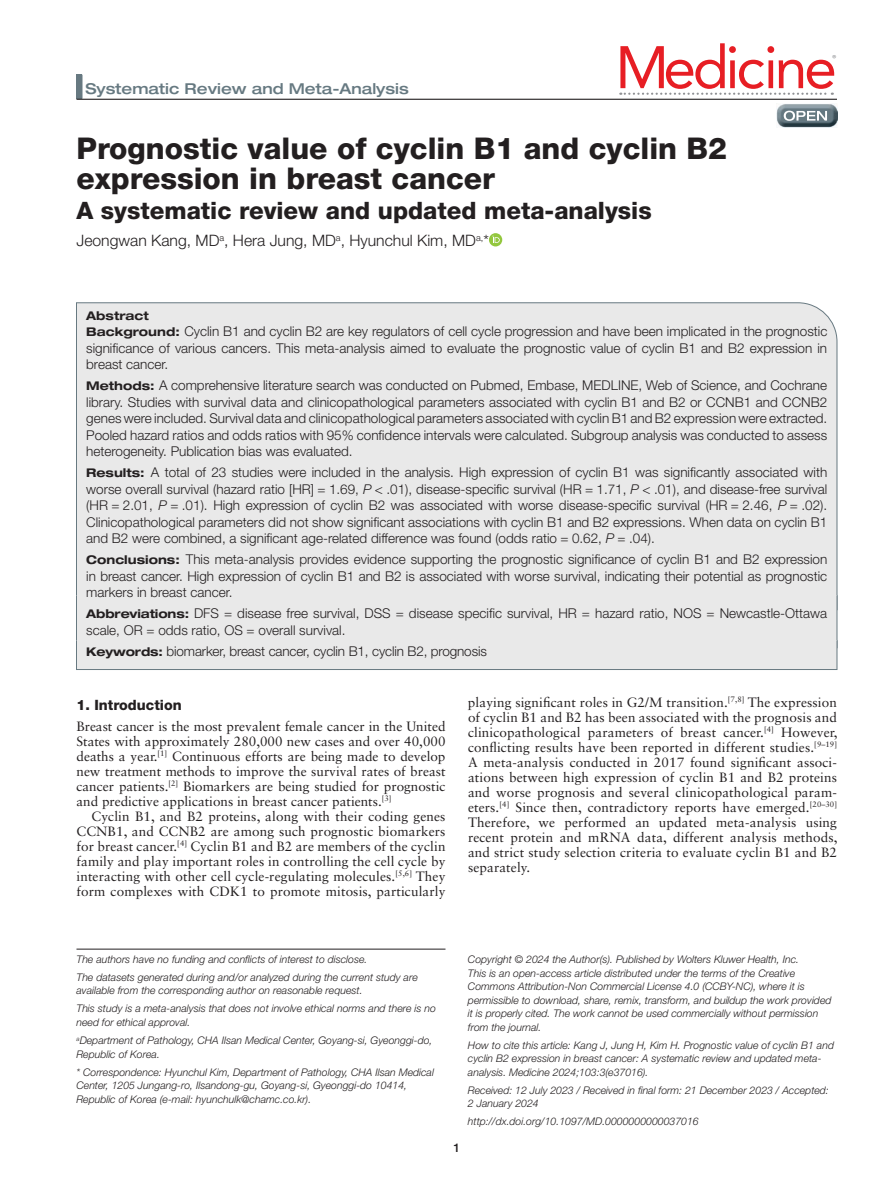
<style>
.page{position:relative;width:891px;height:1188px;background:#fff}
.page>*{position:absolute;margin:0;border:0;box-sizing:border-box;transform-origin:0 0}
.t1{font:59.4px "Avenir";letter-spacing:-.06em;color:#e71e24}
.t2{font:800 30px/30px "Helvetica Neue LT Std";color:#231f20}
.t3{font:800 24px "Helvetica Neue LT Std";color:#231f20}
.t4{font:300 15.75px "Helvetica Neue LT Std";color:#231f20}
.t5{font:500 expanded 15px "Helvetica Neue LT Std";color:#667981}
.t6{font:800 14.25px "Helvetica Neue LT Std";color:#231f20}
.t7{font:300 13.5px/16.5px "Helvetica Neue LT Std";color:#231f20;text-align:justify}
.t8{font:13.5px/15px "Sabon LT Std";letter-spacing:.01em;color:#231f20;text-align:justify}
.t9{font:700 expanded 12px "Helvetica Neue LT Std";color:#231f20}
.t10{font:500 12px "Helvetica Neue LT Std";color:#231f20}
.t11{font:italic 300 10.5px/13.5px "Helvetica Neue LT Std";color:#231f20}
.t12{font:500 10.35px "Akzidenz Grotesk BE";color:#909295}
.s1{font-weight:700;font-stretch:expanded;font-size:12px}
.s2{font-style:italic}
</style>
<div class="page">
<div style="left:76px;top:74px;width:6px;height:25px;background:#677981"></div>
<hr style="left:76px;top:99px;width:761px;height:1px;background:#231f20">
<img style="left:776px;top:104px;width:61px;height:24px">
<svg style="left:784px;top:111px;width:43px;height:10px"></svg>
<svg style="left:620px;top:93px;width:213px;height:2px"></svg>
<div style="left:76px;top:302px;width:762px;height:309px;background:#e9e9e9"></div>
<div style="left:76px;top:595px;width:761px;height:54px;background:#e9e9e9"></div>
<div style="left:76px;top:640px;width:761px;height:30px;background:#e9e9e9"></div>
<div style="left:76px;top:640px;width:761px;height:30px;border:1px solid #677981"></div>
<div style="left:489px;top:233px;width:13px;height:13px;background:#93c73e;border-radius:50%"></div>
<svg style="left:493px;top:236px;width:7px;height:7px"></svg>
<hr style="left:76px;top:949px;width:370px;height:1px;background:#231f20">
<p class="t5" style="left:86px;top:80px;width:325px">Systematic Review and Meta-Analysis</p>
<h1 class="t1" style="left:615px;top:33px;width:223px">Medicine</h1>
<p class="t12" style="left:832px;top:52px;width:6px">®</p>
<h2 class="t2" style="left:76px;top:134px;width:652px">Prognostic value of cyclin B1 and cyclin B2 expression in breast cancer</h2>
<h3 class="t3" style="left:76px;top:197px;width:577px">A systematic review and updated meta-analysis</h3>
<p class="t4" style="left:76px;top:231px;width:414px">Jeongwan Kang, MD<sup>a</sup>, Hera Jung, MD<sup>a</sup>, Hyunchul Kim, MD<sup>a,</sup>*</p>
<p class="t9" style="left:86px;top:308px;width:64px">Abstract</p>
<p class="t7" style="left:86px;top:323px;width:743px"><span class="s1">Background:</span> Cyclin B1 and cyclin B2 are key regulators of cell cycle progression and have been implicated in the prognostic significance of various cancers. This meta-analysis aimed to evaluate the prognostic value of cyclin B1 and B2 expression in breast cancer.</p>
<p class="t7" style="left:86px;top:377px;width:743px"><span class="s1">Methods:</span> A comprehensive literature search was conducted on Pubmed, Embase, MEDLINE, Web of Science, and Cochrane library. Studies with survival data and clinicopathological parameters associated with cyclin B1 and B2 or CCNB1 and CCNB2 genes were included. Survival data and clinicopathological parameters associated with cyclin B1 and B2 expression were extracted.<br>Pooled hazard ratios and odds ratios with 95% confidence intervals were calculated. Subgroup analysis was conducted to assess heterogeneity. Publication bias was evaluated.</p>
<p class="t7" style="left:86px;top:464px;width:743px"><span class="s1">Results:</span> A total of 23 studies were included in the analysis. High expression of cyclin B1 was significantly associated with worse overall survival (hazard ratio [HR] = 1.69, <span class="s2">P</span> &lt; .01), disease-specific survival (HR = 1.71, <span class="s2">P</span> &lt; .01), and disease-free survival (HR = 2.01, <span class="s2">P</span> = .01). High expression of cyclin B2 was associated with worse disease-specific survival (HR = 2.46, <span class="s2">P</span> = .02).<br>Clinicopathological parameters did not show significant associations with cyclin B1 and B2 expressions. When data on cyclin B1 and B2 were combined, a significant age-related difference was found (odds ratio = 0.62, <span class="s2">P</span> = .04).</p>
<p class="t7" style="left:86px;top:551px;width:743px"><span class="s1">Conclusions:</span> This meta-analysis provides evidence supporting the prognostic significance of cyclin B1 and B2 expression in breast cancer. High expression of cyclin B1 and B2 is associated with worse survival, indicating their potential as prognostic markers in breast cancer.</p>
<p class="t7" style="left:86px;top:605px;width:743px"><span class="s1">Abbreviations:</span> DFS = disease free survival, DSS = disease specific survival, HR = hazard ratio, NOS = Newcastle-Ottawa scale, OR = odds ratio, OS = overall survival.</p>
<p class="t7" style="left:86px;top:643px;width:402px"><span class="s1">Keywords:</span> biomarker, breast cancer, cyclin B1, cyclin B2, prognosis</p>
<p class="t6" style="left:76px;top:696px;width:107px">1. Introduction</p>
<p class="t8" style="left:76px;top:719px;width:371px">Breast cancer is the most prevalent female cancer in the United States with approximately 280,000 new cases and over 40,000 deaths a year.<sup>[1]</sup> Continuous efforts are being made to develop new treatment methods to improve the survival rates of breast cancer patients.<sup>[2]</sup> Biomarkers are being studied for prognostic and predictive applications in breast cancer patients.<sup>[3]</sup></p>
<p class="t8" style="left:76px;top:809px;width:371px;text-indent:15px">Cyclin B1, and B2 proteins, along with their coding genes CCNB1, and CCNB2 are among such prognostic biomarkers for breast cancer.<sup>[4]</sup> Cyclin B1 and B2 are members of the cyclin family and play important roles in controlling the cell cycle by interacting with other cell cycle-regulating molecules.<sup>[5,6]</sup> They form complexes with CDK1 to promote mitosis, particularly</p>
<p class="t8" style="left:468px;top:695px;width:371px">playing significant roles in G2/M transition.<sup>[7,8]</sup> The expression of cyclin B1 and B2 has been associated with the prognosis and clinicopathological parameters of breast cancer.<sup>[4]</sup> However, conflicting results have been reported in different studies.<sup>[9–19] </sup>A meta-analysis conducted in 2017 found significant associ&shy;ations between high expression of cyclin B1 and B2 proteins and worse prognosis and several clinicopathological param&shy;eters.<sup>[4]</sup> Since then, contradictory reports have emerged.<sup>[20–30] </sup>Therefore, we performed an updated meta-analysis using recent protein and mRNA data, different analysis methods, and strict study selection criteria to evaluate cyclin B1 and B2 separately.</p>
<p class="t11" style="left:76px;top:950px;width:343px;line-height:18px">The authors have no funding and conflicts of interest to disclose.<br>The datasets generated during and/or analyzed during the current study are</p>
<p class="t11" style="left:76px;top:982px;width:361px;line-height:18px">available from the corresponding author on reasonable request.<br>This study is a meta-analysis that does not involve ethical norms and there is no</p>
<p class="t11" style="left:76px;top:1013px;width:358px;line-height:18px">need for ethical approval.<br><sup>a</sup>Department of Pathology, CHA Ilsan Medical Center, Goyang-si, Gyeonggi-do,</p>
<p class="t11" style="left:76px;top:1045px;width:359px;line-height:18px">Republic of Korea.<br>* Correspondence: Hyunchul Kim, Department of Pathology, CHA Ilsan Medical</p>
<p class="t11" style="left:76px;top:1078px;width:332px">Center, 1205 Jungang-ro, Ilsandong-gu, Goyang-si, Gyeonggi-do 10414,<br>Republic of Korea (e-mail: hyunchulk@chamc.co.kr).</p>
<p class="t10" style="left:453px;top:1140px;width:8px">1</p>
<p class="t11" style="left:468px;top:952px;width:365px">Copyright © 2024 the Author(s). Published by Wolters Kluwer Health, Inc.<br>This is an open-access article distributed under the terms of the Creative Commons Attribution-Non Commercial License 4.0 (CCBY-NC), where it is permissible to download, share, remix, transform, and buildup the work provided it is properly cited. The work cannot be used commercially without permission from the journal.</p>
<p class="t11" style="left:468px;top:1038px;width:368px">How to cite this article: Kang J, Jung H, Kim H. Prognostic value of cyclin B1 and cyclin B2 expression in breast cancer: A systematic review and updated meta&shy;analysis. Medicine 2024;103:3(e37016).</p>
<p class="t11" style="left:468px;top:1083px;width:362px">Received: 12 July 2023 / Received in final form: 21 December 2023 / Accepted:<br>2 January 2024</p>
<p class="t11" style="left:468px;top:1114px;width:232px">http://dx.doi.org/10.1097/MD.0000000000037016</p>
</div>
